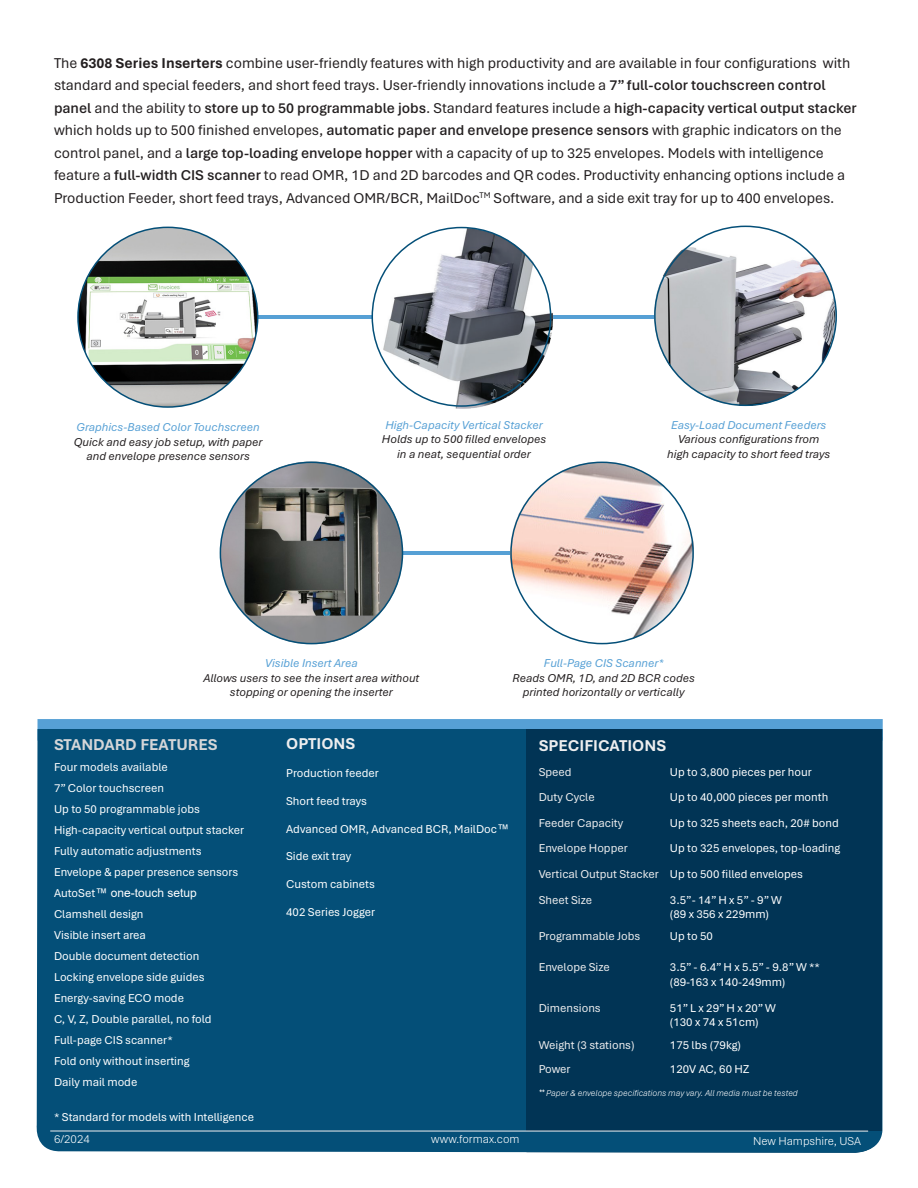
<style>
.page{position:relative;width:918px;height:1188px;background:#fff}
.page>*{position:absolute;margin:0;border:0;box-sizing:border-box;transform-origin:0 0}
.t1{font:700 16.5px "Aptos";color:#eeeeef}
.t2{font:700 16.5px "Aptos";color:#d5d6d8}
.t3{font:15px/22.5px "Aptos";color:#231f20}
.t4{font:12px "Aptos";color:#fff}
.t5{font:italic 12px/14.4px "Aptos";color:#231f20;text-align:center}
.t6{font:12px "Aptos";color:#eeeeef}
.t7{font:italic 12px "Aptos";color:#56a0d5}
.t8{font:300 12px "Aptos";color:#fff}
.t9{font:12px "Arial";color:#fff}
.t10{font:italic 300 9px "Aptos";color:#fff}
.s1{font-weight:700}
.s2{font-weight:600}
.s3{font-family:"Aptos"}
.s4{font-family:"Arial"}
.s5{font-family:"Arial Narrow";font-weight:400}
</style>
<div class="page">
<div style="left:38px;top:719px;width:845px;height:22px;background:#56a0d5"></div>
<div style="left:36px;top:729px;width:847px;height:424px;background:#044f78"></div>
<div style="left:526px;top:729px;width:356px;height:402px;background:#013455"></div>
<hr style="left:50px;top:1131px;width:818px;height:1px;background:#eeeeef">
<hr style="left:87px;top:315px;width:705px;height:4px;background:#56a0d5">
<img style="left:655px;top:225px;width:181px;height:181px">
<img style="left:373px;top:229px;width:180px;height:180px">
<hr style="left:227px;top:551px;width:459px;height:4px;background:#56a0d5">
<img style="left:510px;top:461px;width:184px;height:184px">
<img style="left:219px;top:461px;width:185px;height:184px">
<img style="left:78px;top:227px;width:180px;height:180px;border-radius:90px">
<p class="t3" style="left:54px;top:51px;width:804px">The <span class="s1">6308 Series Inserters</span> combine user-friendly features with high productivity and are available in four configurations with standard and special feeders, and short feed trays. User-friendly innovations include a <span class="s2">7” full-color touchscreen control panel</span> and the ability to <span class="s2">store up to 50 programmable jobs</span>. Standard features include a <span class="s2">high-capacity vertical output stacker </span>which holds up to 500 finished envelopes, <span class="s2">automatic paper and envelope presence sensors</span> with graphic indicators on the control panel, and a <span class="s2">large top-loading envelope hopper</span> with a capacity of up to 325 envelopes. Models with intelligence feature a <span class="s2">full-width CIS scanner</span> to read OMR, 1D and 2D barcodes and QR codes. Productivity enhancing options include a Production Feeder, short feed trays, Advanced OMR/BCR, MailDoc<sup>TM</sup> Software, and a side exit tray for up to 400 envelopes.</p>
<p class="t7" style="left:77px;top:419px;width:185px">Graphics-Based Color Touchscreen</p>
<p class="t5" style="left:74px;top:434px;width:190px">Quick and easy job setup, with paper and envelope presence sensors</p>
<p class="t7" style="left:385px;top:417px;width:159px">High-Capacity Vertical Stacker</p>
<p class="t5" style="left:382px;top:432px;width:166px">Holds up to 500 filled envelopes</p>
<p class="t5" style="left:397px;top:446px;width:135px">in a neat, sequential order</p>
<p class="t7" style="left:671px;top:417px;width:157px">Easy-Load Document Feeders</p>
<p class="t5" style="left:678px;top:432px;width:143px">Various configurations from</p>
<p class="t5" style="left:667px;top:446px;width:164px">high capacity to short feed trays</p>
<p class="t7" style="left:265px;top:655px;width:94px">Visible Insert Area</p>
<p class="t5" style="left:203px;top:670px;width:217px">Allows users to see the insert area without stopping or opening the inserter</p>
<p class="t7" style="left:544px;top:655px;width:121px">Full-Page CIS Scanner*</p>
<p class="t5" style="left:512px;top:670px;width:184px">Reads OMR, 1D, and 2D BCR codes printed horizontally or vertically</p>
<p class="t2" style="left:54px;top:733px;width:165px">STANDARD FEATURES</p>
<p class="t4" style="left:54px;top:759px;width:115px">Four models available</p>
<p class="t4" style="left:54px;top:780px;width:112px">7” Color touchscreen</p>
<p class="t4" style="left:54px;top:801px;width:147px">Up to 50 programmable jobs</p>
<p class="t4" style="left:54px;top:822px;width:192px">High-capacity vertical output stacker</p>
<p class="t4" style="left:54px;top:843px;width:149px">Fully automatic adjustments</p>
<p class="t4" style="left:54px;top:864px;width:186px">Envelope &amp; paper presence sensors</p>
<p class="t9" style="left:54px;top:885px;width:144px"><span class="s3">AutoSet</span>™ one-touch setup</p>
<p class="t4" style="left:54px;top:906px;width:91px">Clamshell design</p>
<p class="t4" style="left:54px;top:927px;width:94px">Visible insert area</p>
<p class="t4" style="left:54px;top:948px;width:147px">Double document detection</p>
<p class="t4" style="left:54px;top:969px;width:152px">Locking envelope side guides</p>
<p class="t4" style="left:54px;top:990px;width:132px">Energy-saving ECO mode</p>
<p class="t4" style="left:54px;top:1011px;width:159px">C, V, Z, Double parallel, no fold</p>
<p class="t4" style="left:54px;top:1032px;width:120px">Full-page CIS scanner*</p>
<p class="t4" style="left:54px;top:1053px;width:137px">Fold only without inserting</p>
<p class="t4" style="left:54px;top:1074px;width:85px">Daily mail mode</p>
<p class="t4" style="left:54px;top:1108px;width:202px">* Standard for models with Intelligence</p>
<p class="t1" style="left:286px;top:733px;width:71px">OPTIONS</p>
<p class="t4" style="left:286px;top:765px;width:94px">Production feeder</p>
<p class="t4" style="left:286px;top:793px;width:82px">Short feed trays</p>
<p class="t4" style="left:286px;top:820px;width:225px">Advanced OMR, Advanced BCR, MailDoc<span class="s4">™</span></p>
<p class="t4" style="left:286px;top:848px;width:67px">Side exit tray</p>
<p class="t4" style="left:286px;top:876px;width:90px">Custom cabinets</p>
<p class="t4" style="left:286px;top:904px;width:90px">402 Series Jogger</p>
<p class="t8" style="left:54px;top:1131px;width:37px">6/2024</p>
<p class="t8" style="left:431px;top:1131px;width:90px">www.formax.com</p>
<p class="t1" style="left:539px;top:734px;width:129px">SPECIFICATIONS</p>
<p class="t6" style="left:539px;top:764px;width:34px">Speed</p>
<p class="t4" style="left:670px;top:764px;width:143px">Up to 3,800 pieces per hour</p>
<p class="t6" style="left:539px;top:789px;width:57px">Duty Cycle</p>
<p class="t4" style="left:670px;top:789px;width:160px">Up to 40,000 pieces per month</p>
<p class="t6" style="left:539px;top:815px;width:86px">Feeder Capacity</p>
<p class="t4" style="left:670px;top:815px;width:170px">Up to 325 sheets each, 20# bond</p>
<p class="t6" style="left:539px;top:840px;width:91px">Envelope Hopper</p>
<p class="t4" style="left:670px;top:840px;width:172px">Up to 325 envelopes, top-loading</p>
<p class="t6" style="left:539px;top:865px;width:121px">Vertical Output Stacker</p>
<p class="t4" style="left:670px;top:865px;width:135px">Up to 500 filled envelopes</p>
<p class="t6" style="left:539px;top:891px;width:55px">Sheet Size</p>
<p class="t4" style="left:670px;top:891px;width:113px">3.5”- 14” H x 5” - 9” W</p>
<p class="t4" style="left:670px;top:906px;width:101px">(89 x 356 x 229mm)</p>
<p class="t6" style="left:539px;top:928px;width:103px">Programmable Jobs</p>
<p class="t4" style="left:670px;top:928px;width:45px">Up to 50</p>
<p class="t6" style="left:539px;top:959px;width:73px">Envelope Size</p>
<p class="t4" style="left:670px;top:959px;width:152px">3.5” - 6.4” H x 5.5” - 9.8” W **</p>
<p class="t4" style="left:670px;top:973px;width:117px">(89-163 x 140-249mm)</p>
<p class="t6" style="left:539px;top:999px;width:64px">Dimensions</p>
<p class="t4" style="left:670px;top:999px;width:107px">51” L x 29” H x 20” W</p>
<p class="t4" style="left:670px;top:1014px;width:90px">(130 x 74 x 51cm)</p>
<p class="t6" style="left:539px;top:1037px;width:97px">Weight (3 stations)</p>
<p class="t4" style="left:670px;top:1037px;width:73px">175 lbs (79kg)</p>
<p class="t6" style="left:539px;top:1061px;width:33px">Power</p>
<p class="t4" style="left:670px;top:1061px;width:81px">120V AC, 60 HZ</p>
<p class="t10" style="left:539px;top:1087px;width:261px"><span class="s5">**</span> Paper &amp; envelope specifications may vary. All media must be tested</p>
<p class="t8" style="left:753px;top:1133px;width:109px">New Hampshire, USA</p>
</div>
